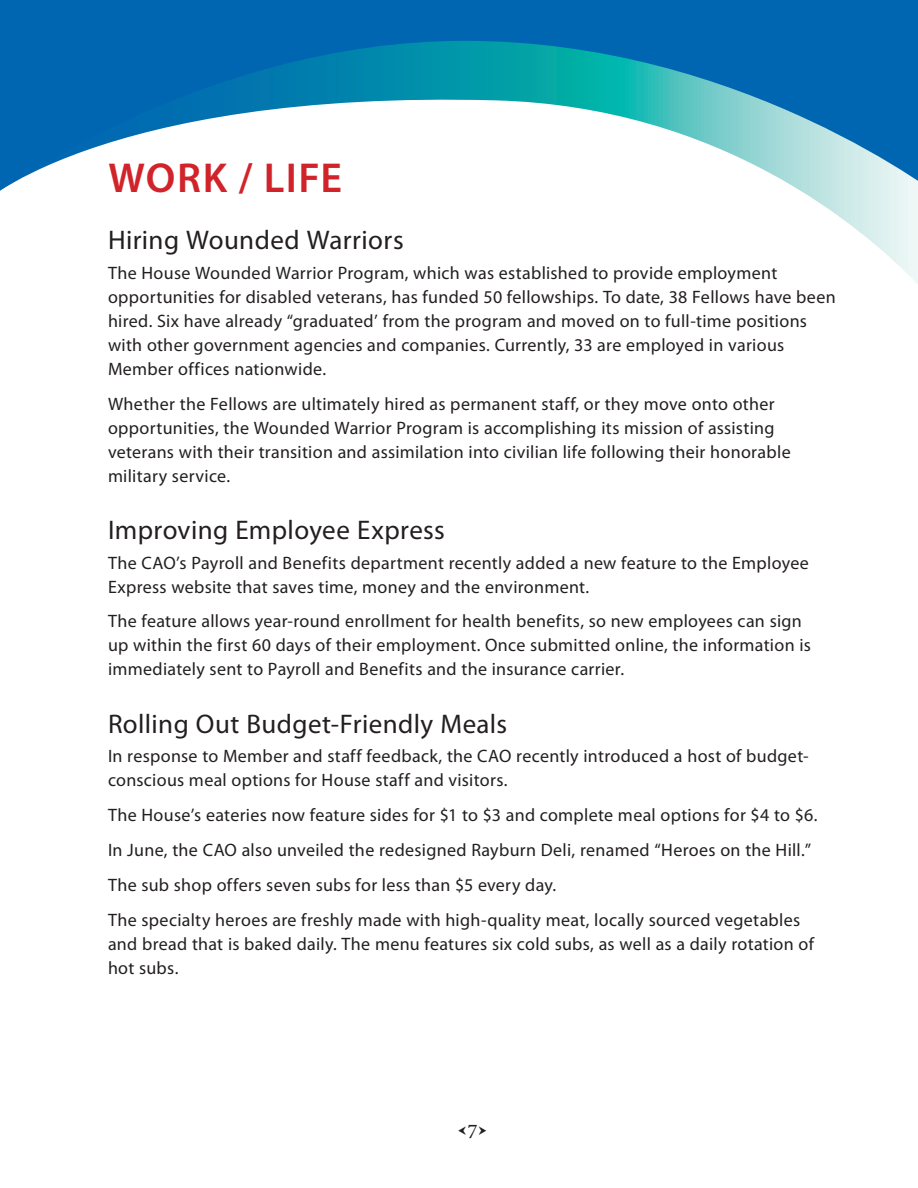
<style>
.page{position:relative;width:918px;height:1188px;background:#fff}
.page>*{position:absolute;margin:0;border:0;box-sizing:border-box;transform-origin:0 0}
.t1{font:600 42px "Myriad Pro";letter-spacing:.04em;color:#d1232a}
.t2{font:27px "Myriad Pro";letter-spacing:.015em;color:#231f20}
.t3{font:21px "Minion Pro";color:#231f20}
.t4{font:18px/24px "Myriad Pro";letter-spacing:.015em;color:#231f20}
</style>
<div class="page">
<svg style="left:815px;top:200px;width:103px;height:84px"></svg>
<svg style="left:0;top:0;width:918px;height:200px"></svg>
<h1 class="t1" style="left:108px;top:151px;width:235px">WORK / LIFE</h1>
<h2 class="t2" style="left:108px;top:224px;width:297px">Hiring Wounded Warriors</h2>
<p class="t4" style="left:108px;top:260px;width:729px">The House Wounded Warrior Program, which was established to provide employment opportunities for disabled veterans, has funded 50 fellowships. To date, 38 Fellows have been hired. Six have already “graduated’ from the program and moved on to full-time positions with other government agencies and companies. Currently, 33 are employed in various Member offices nationwide.</p>
<p class="t4" style="left:108px;top:391px;width:684px">Whether the Fellows are ultimately hired as permanent staff, or they move onto other opportunities, the Wounded Warrior Program is accomplishing its mission of assisting veterans with their transition and assimilation into civilian life following their honorable military service.</p>
<h2 class="t2" style="left:108px;top:514px;width:338px">Improving Employee Express</h2>
<p class="t4" style="left:108px;top:550px;width:702px">The CAO’s Payroll and Benefits department recently added a new feature to the Employee<br>Express website that saves time, money and the environment.</p>
<p class="t4" style="left:108px;top:609px;width:704px">The feature allows year-round enrollment for health benefits, so new employees can sign up within the first 60 days of their employment. Once submitted online, the information is immediately sent to Payroll and Benefits and the insurance carrier.</p>
<h2 class="t2" style="left:108px;top:707px;width:401px">Rolling Out Budget-Friendly Meals</h2>
<p class="t4" style="left:108px;top:744px;width:702px">In response to Member and staff feedback, the CAO recently introduced a host of budget&shy;conscious meal options for House staff and visitors.</p>
<p class="t4" style="left:108px;top:797px;width:711px;line-height:34.8px">The House’s eateries now feature sides for $1 to $3 and complete meal options for $4 to $6.<br>In June, the CAO also unveiled the redesigned Rayburn Deli, renamed “Heroes on the Hill.” The sub shop offers seven subs for less than $5 every day.<br>The specialty heroes are freshly made with high-quality meat, locally sourced vegetables</p>
<p class="t4" style="left:108px;top:931px;width:708px">and bread that is baked daily. The menu features six cold subs, as well as a daily rotation of hot subs.</p>
<p class="t3" style="left:467px;top:1119px;width:12px">7</p>
</div>
